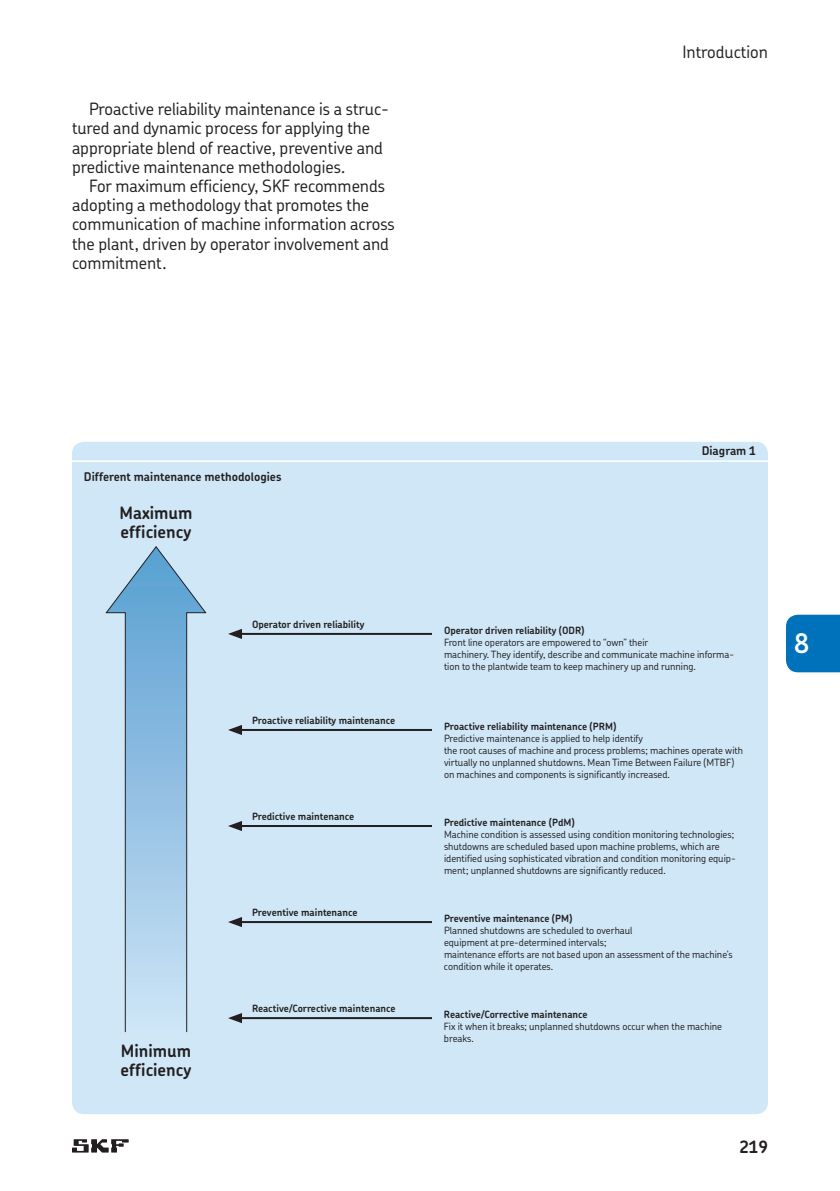
<style>
.page{position:relative;width:840px;height:1191px;background:#fff}
.page>*{position:absolute;margin:0;border:0;box-sizing:border-box;transform-origin:0 0}
.t1{font:600 27px "SKF Chevin";color:#fff}
.t2{font:17px/19.2px "SKF Chevin Catalogue";color:#231f20}
.t3{font:700 17px/19.2px "SKF Chevin Catalogue";color:#231f20}
.t4{font:700 12px "SKF Chevin Catalogue";color:#231f20}
.t5{font:10px/12px "SKF Chevin Catalogue";color:#231f20}
.t6{font:700 10px "SKF Chevin Catalogue";color:#231f20}
</style>
<div class="page">
<div style="left:786px;top:614px;width:54px;height:58px;background:#0072bc"></div>
<div style="left:72px;top:442px;width:696px;height:672px;background:#cfe7f7;border-radius:12px"></div>
<svg style="left:105px;top:546px;width:102px;height:486px"></svg>
<hr style="left:72px;top:460px;width:696px;height:2px;background:#fff">
<hr style="left:239px;top:633px;width:193px;height:2px;background:#231f20">
<svg style="left:228px;top:629px;width:14px;height:10px"></svg>
<hr style="left:239px;top:729px;width:193px;height:2px;background:#231f20">
<svg style="left:228px;top:725px;width:14px;height:10px"></svg>
<hr style="left:239px;top:825px;width:193px;height:2px;background:#231f20">
<svg style="left:228px;top:821px;width:14px;height:10px"></svg>
<hr style="left:239px;top:921px;width:193px;height:2px;background:#231f20">
<svg style="left:228px;top:917px;width:14px;height:10px"></svg>
<hr style="left:239px;top:1017px;width:193px;height:2px;background:#231f20">
<svg style="left:228px;top:1013px;width:14px;height:10px"></svg>
<svg style="left:72px;top:1139px;width:57px;height:13px"></svg>
<h2 class="t2" style="left:72px;top:99px;width:319px;text-indent:17px">Proactive reliability maintenance is a struc&shy;tured and dynamic process for applying the appropriate blend of reactive, preventive and predictive maintenance methodologies.</h2>
<h2 class="t2" style="left:72px;top:176px;width:324px;text-indent:17px">For maximum efficiency, SKF recommends adopting a methodology that promotes the communication of machine information across the plant, driven by operator involvement and commitment.</h2>
<h2 class="t2" style="left:682px;top:41px;width:87px">Introduction</h2>
<p class="t4" style="left:84px;top:468px;width:199px">Different maintenance methodologies</p>
<h2 class="t3" style="left:119px;top:502px;width:75px">Maximum efficiency</h2>
<p class="t6" style="left:252px;top:617px;width:114px">Operator driven reliability</p>
<p class="t6" style="left:252px;top:713px;width:145px">Proactive reliability maintenance</p>
<p class="t6" style="left:252px;top:809px;width:104px">Predictive maintenance</p>
<p class="t6" style="left:252px;top:905px;width:107px">Preventive maintenance</p>
<h2 class="t3" style="left:121px;top:1040px;width:72px">Minimum efficiency</h2>
<p class="t6" style="left:252px;top:1001px;width:145px">Reactive/Corrective maintenance</p>
<p class="t4" style="left:702px;top:442px;width:56px">Diagram 1</p>
<p class="t6" style="left:444px;top:623px;width:142px">Operator driven reliability (ODR)</p>
<p class="t5" style="left:444px;top:636px;width:292px">Front line operators are empowered to “own” their<br>machinery. They identify, describe and communicate machine informa&shy;tion to the plantwide team to keep machinery up and running.</p>
<p class="t6" style="left:444px;top:719px;width:174px">Proactive reliability maintenance (PRM)</p>
<p class="t5" style="left:444px;top:732px;width:301px">Predictive maintenance is applied to help identify<br>the root causes of machine and process problems; machines operate with virtually no unplanned shutdowns. Mean Time Between Failure (MTBF) on machines and components is significantly increased.</p>
<p class="t6" style="left:444px;top:815px;width:132px">Predictive maintenance (PdM)</p>
<p class="t5" style="left:444px;top:828px;width:293px">Machine condition is assessed using condition monitoring technologies; shutdowns are scheduled based upon machine problems, which are identified using sophisticated vibration and condition monitoring equip&shy;ment; unplanned shutdowns are significantly reduced.</p>
<p class="t6" style="left:444px;top:911px;width:130px">Preventive maintenance (PM)</p>
<p class="t5" style="left:444px;top:924px;width:290px">Planned shutdowns are scheduled to overhaul<br>equipment at pre-determined intervals;<br>maintenance efforts are not based upon an assessment of the machine’s condition while it operates.</p>
<p class="t6" style="left:444px;top:1007px;width:145px">Reactive/Corrective maintenance</p>
<p class="t5" style="left:444px;top:1020px;width:280px">Fix it when it breaks; unplanned shutdowns occur when the machine breaks.</p>
<h1 class="t1" style="left:794px;top:625px;width:17px">8</h1>
<h2 class="t3" style="left:739px;top:1136px;width:30px">219</h2>
</div>
